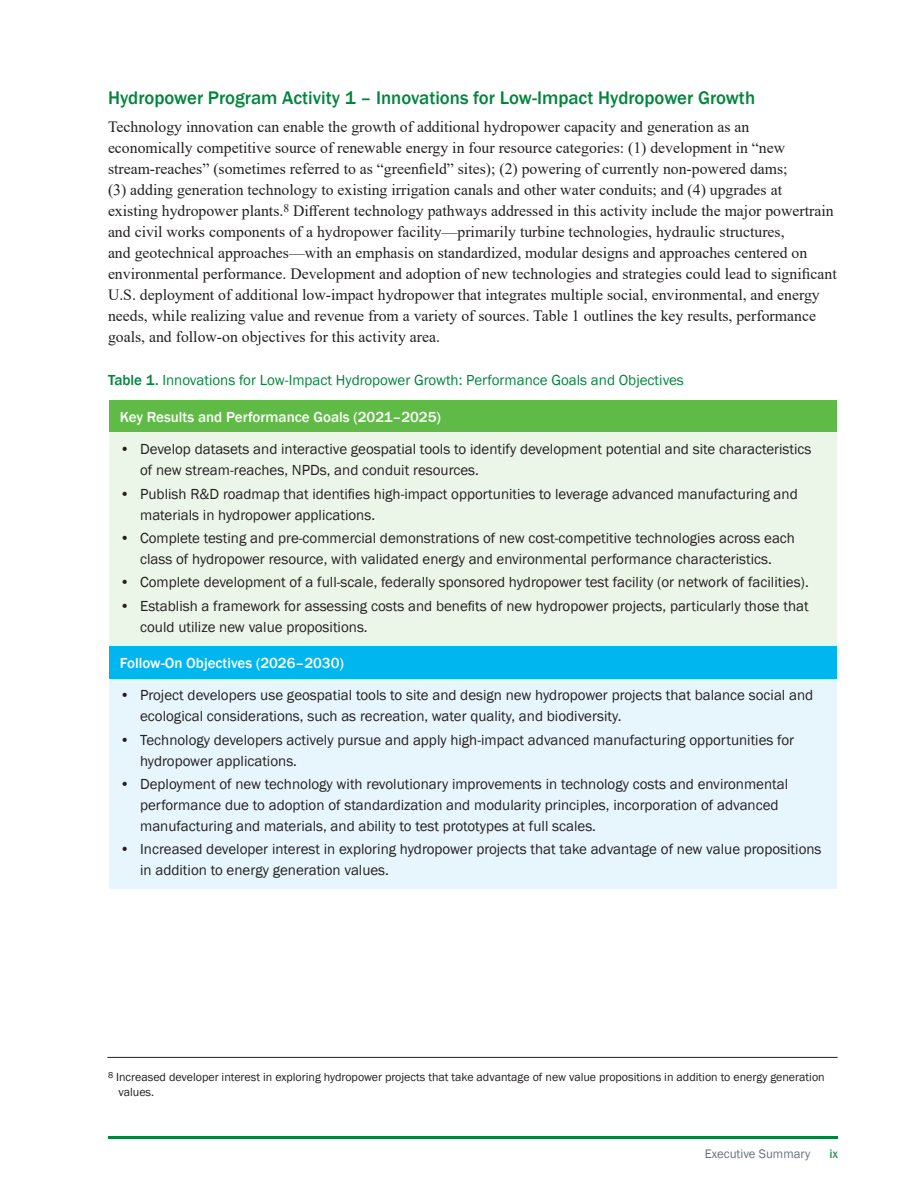
<style>
.page{position:relative;width:918px;height:1188px;background:#fff}
.page>*{position:absolute;margin:0;border:0;box-sizing:border-box;transform-origin:0 0}
.t1{font:500 18.75px "Franklin Gothic";color:#00853d}
.body_text{font:15.75px/21px "Times New Roman";color:#231f20}
.t2{font:15px/21px "Franklin Gothic";color:#231f20}
.t3{font:15px "Franklin Gothic";color:#00853d}
.table_body{font:500 15px "Franklin Gothic";color:#fff}
.t4{font:12.75px "Franklin Gothic";color:#63717d}
.t5{font:500 12.75px "Franklin Gothic";color:#2d9657}
.footnotes{font:12px/15px "Franklin Gothic";color:#231f20}
.s1{font-weight:500}
</style>
<div class="page">
<hr style="left:108px;top:1137px;width:730px;height:2px;background:#00853d">
<div style="left:109px;top:401px;width:728px;height:32px;background:#60bb46"></div>
<div style="left:109px;top:433px;width:728px;height:214px;background:#ecf6e8"></div>
<div style="left:109px;top:647px;width:728px;height:32px;background:#00b6ef"></div>
<div style="left:109px;top:679px;width:728px;height:210px;background:#e7f6fd"></div>
<hr style="left:107px;top:1057px;width:731px;height:1px;background:#231f20">
<h2 class="t1" style="left:108px;top:86px;width:649px">Hydropower Program Activity 1 – Innovations for Low-Impact Hydropower Growth</h2>
<p class="body_text" style="left:108px;top:115px;width:730px">Technology innovation can enable the growth of additional hydropower capacity and generation as an economically competitive source of renewable energy in four resource categories: (1) development in “new stream-reaches” (sometimes referred to as “greenfield” sites); (2) powering of currently non-powered dams;<br>(3) adding generation technology to existing irrigation canals and other water conduits; and (4) upgrades at<br>existing hydropower plants.<sup>8</sup> Different technology pathways addressed in this activity include the major powertrain and civil works components of a hydropower facility—primarily turbine technologies, hydraulic structures,<br>and geotechnical approaches—with an emphasis on standardized, modular designs and approaches centered on environmental performance. Development and adoption of new technologies and strategies could lead to significant U.S. deployment of additional low-impact hydropower that integrates multiple social, environmental, and energy needs, while realizing value and revenue from a variety of sources. Table 1 outlines the key results, performance goals, and follow-on objectives for this activity area.</p>
<p class="t3" style="left:108px;top:371px;width:577px"><span class="s1">Table 1.</span> Innovations for Low-Impact Hydropower Growth: Performance Goals and Objectives</p>
<p class="table_body" style="left:120px;top:408px;width:323px">Key Results and Performance Goals (2021–2025)</p>
<p class="t2" style="left:140px;top:439px;width:673px;text-indent:-20px">• Develop datasets and interactive geospatial tools to identify development potential and site characteristics of new stream-reaches, NPDs, and conduit resources.</p>
<p class="t2" style="left:140px;top:483px;width:659px;text-indent:-20px">• Publish R&amp;D roadmap that identifies high-impact opportunities to leverage advanced manufacturing and materials in hydropower applications.</p>
<p class="t2" style="left:120px;top:528px;width:677px;text-align:center">• Complete testing and pre-commercial demonstrations of new cost-competitive technologies across each class of hydropower resource, with validated energy and environmental performance characteristics.</p>
<p class="t2" style="left:120px;top:572px;width:690px">• Complete development of a full-scale, federally sponsored hydropower test facility (or network of facilities).</p>
<p class="t2" style="left:140px;top:596px;width:670px;text-indent:-20px">• Establish a framework for assessing costs and benefits of new hydropower projects, particularly those that could utilize new value propositions.</p>
<p class="table_body" style="left:120px;top:654px;width:226px">Follow-On Objectives (2026–2030)</p>
<p class="t2" style="left:140px;top:685px;width:675px;text-indent:-20px">• Project developers use geospatial tools to site and design new hydropower projects that balance social and ecological considerations, such as recreation, water quality, and biodiversity.</p>
<p class="t2" style="left:140px;top:729px;width:656px;text-indent:-20px">• Technology developers actively pursue and apply high-impact advanced manufacturing opportunities for hydropower applications.</p>
<p class="t2" style="left:140px;top:774px;width:650px;text-indent:-20px">• Deployment of new technology with revolutionary improvements in technology costs and environmental performance due to adoption of standardization and modularity principles, incorporation of advanced manufacturing and materials, and ability to test prototypes at full scales.</p>
<p class="t2" style="left:140px;top:839px;width:683px;text-indent:-20px">• Increased developer interest in exploring hydropower projects that take advantage of new value propositions in addition to energy generation values.</p>
<p class="footnotes" style="left:118px;top:1070px;width:708px;text-indent:-10px"><sup>8</sup> Increased developer interest in exploring hydropower projects that take advantage of new value propositions in addition to energy generation values.</p>
<p class="t4" style="left:705px;top:1146px;width:107px">Executive Summary</p>
<p class="t5" style="left:829px;top:1146px;width:10px">ix</p>
</div>
